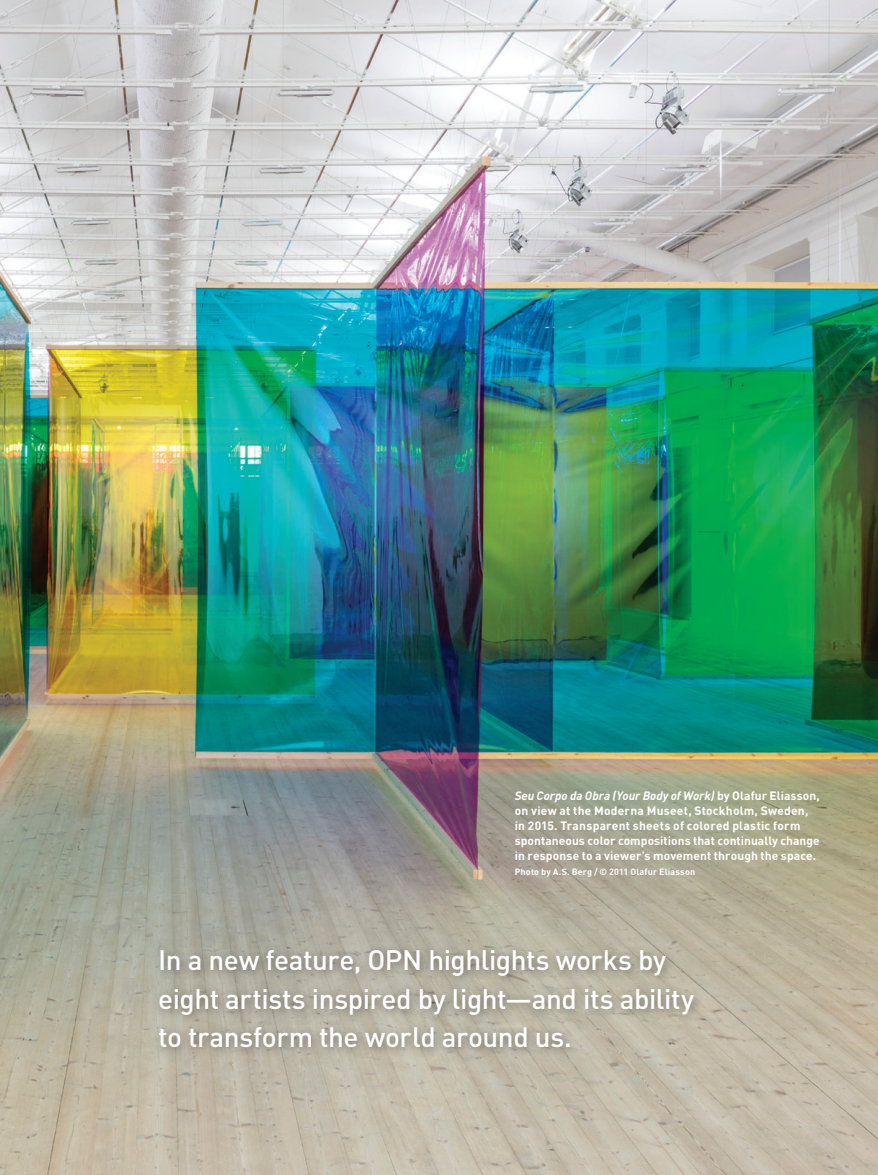
<style>
.page{position:relative;width:878px;height:1175px;background:#fff}
.page>*{position:absolute;margin:0;border:0;box-sizing:border-box;transform-origin:0 0}
._2-Dek{font:500 27.9px/38.2px "DINOT";letter-spacing:-.015em;color:#fff}
._5-Caption_reverse{font:700 12px/15px "DINOT";letter-spacing:.01em;color:#fff}
._5-Caption_reverse-2{font:700 9px "DINOT";letter-spacing:.02em;color:#fff}
.s1{font-style:italic}
</style>
<div class="page">
<img style="left:0;top:0;width:878px;height:1174px">
<div style="left:152px;top:942px;width:552px;height:115px;background:#231f20;opacity:.5"></div>
<p class="_5-Caption_reverse" style="left:514px;top:788px;width:306px"><span class="s1">Seu Corpo da Obra (Your Body of Work)</span> by Olafur Eliasson, on view at the Moderna Museet, Stockholm, Sweden, in 2015. Transparent sheets of colored plastic form spontaneous color compositions that continually change in response to a viewer’s movement through the space.</p>
<p class="_5-Caption_reverse-2" style="left:514px;top:866px;width:182px">Photo by A.S. Berg / © 2011 Olafur Eliasson</p>
<p class="_2-Dek" style="left:158px;top:940px;width:537px">In a new feature, OPN highlights works by eight artists inspired by light—and its ability to transform the world around us.</p>
</div>
